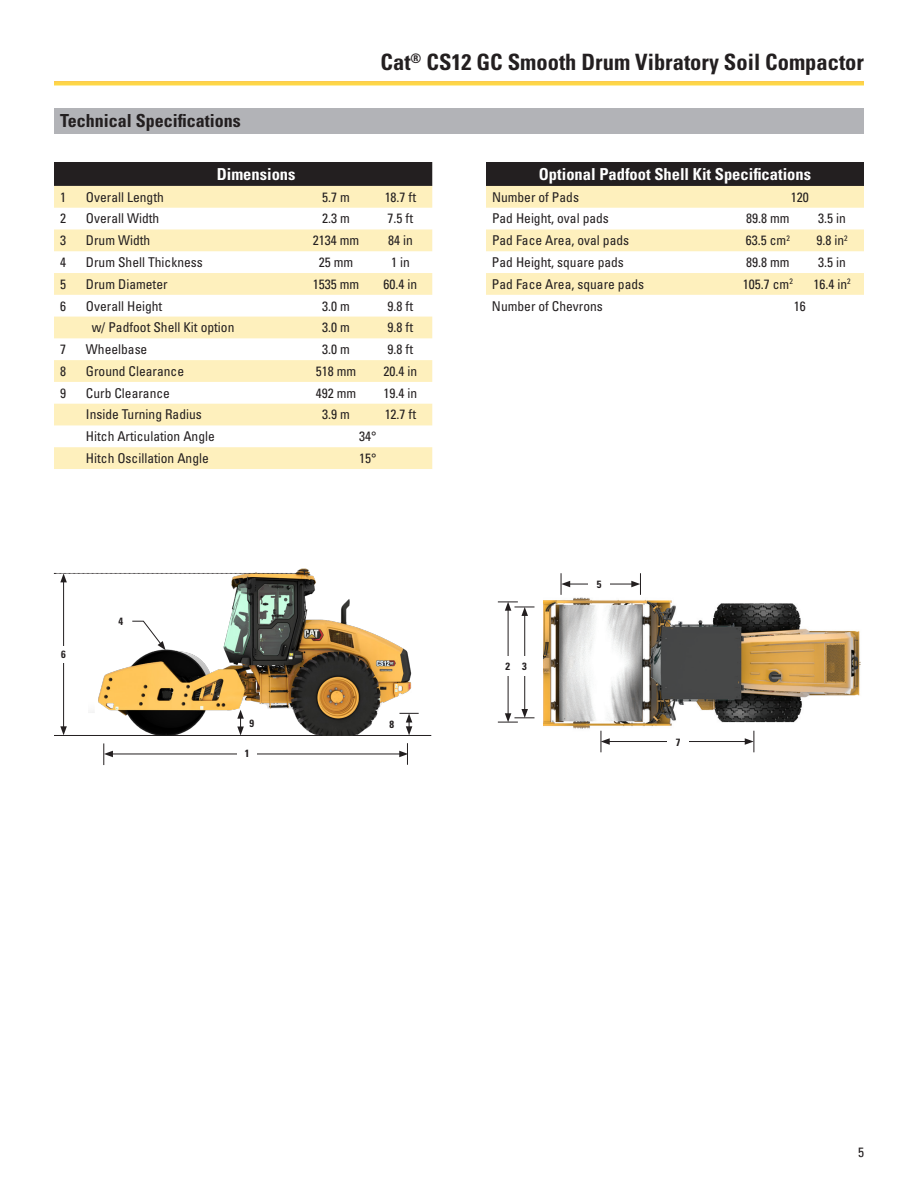
<style>
.page{position:relative;width:918px;height:1188px;background:#fff}
.page>*{position:absolute;margin:0;border:0;box-sizing:border-box;transform-origin:0 0}
.t1{font:700 condensed 22.5px "Univers LT Std";color:#231f20}
.t2{font:700 condensed 18px "Univers LT Std";color:#231f20}
.t3{font:700 condensed 16.5px "Univers LT Std";color:#fff}
.t4{font:condensed 13.5px "Univers LT Std";color:#231f20}
.SpecsNumeric{font:700 condensed 10.5px "Univers LT Std";color:#231f20}
</style>
<div class="page">
<div style="left:54px;top:108px;width:810px;height:25px;background:#b2b3b7"></div>
<div style="left:54px;top:162px;width:378px;height:24px;background:#231f20"></div>
<svg style="left:54px;top:186px;width:378px;height:283px;fill:#fef0bd"></svg>
<div style="left:486px;top:162px;width:378px;height:24px;background:#231f20"></div>
<svg style="left:486px;top:186px;width:378px;height:109px"></svg>
<img style="left:543px;top:597px;width:318px;height:134px">
<hr style="left:524px;top:614px;width:1px;height:97px;background:#231f20">
<hr style="left:508px;top:608px;width:1px;height:108px;background:#231f20">
<svg style="left:498px;top:602px;width:37px;height:14px"></svg>
<svg style="left:498px;top:709px;width:37px;height:14px"></svg>
<div style="left:501px;top:656px;width:13px;height:20px;background:#fff"></div>
<div style="left:518px;top:656px;width:13px;height:20px;background:#fff"></div>
<hr style="left:607px;top:741px;width:140px;height:1px;background:#231f20">
<svg style="left:745px;top:731px;width:10px;height:21px"></svg>
<svg style="left:601px;top:731px;width:9px;height:21px"></svg>
<div style="left:668px;top:731px;width:21px;height:22px;background:#fff"></div>
<hr style="left:568px;top:584px;width:66px;height:1px;background:#231f20">
<svg style="left:631px;top:573px;width:10px;height:22px"></svg>
<svg style="left:561px;top:573px;width:9px;height:22px"></svg>
<div style="left:589px;top:574px;width:21px;height:21px;background:#fff"></div>
<hr style="left:54px;top:735px;width:377px;height:1px;background:#231f20">
<img style="left:90px;top:568px;width:342px;height:168px">
<hr style="left:63px;top:580px;width:1px;height:149px;background:#231f20">
<svg style="left:60px;top:726px;width:7px;height:9px"></svg>
<svg style="left:54px;top:573px;width:254px;height:9px"></svg>
<div style="left:54px;top:646px;width:19px;height:17px;background:#fff"></div>
<svg style="left:132px;top:621px;width:34px;height:29px"></svg>
<div style="left:111px;top:613px;width:19px;height:16px;background:#fff"></div>
<svg style="left:237px;top:710px;width:7px;height:25px"></svg>
<div style="left:244px;top:716px;width:16px;height:15px;background:#fff"></div>
<div style="left:381px;top:716px;width:21px;height:17px;background:#fff"></div>
<svg style="left:399px;top:713px;width:20px;height:22px"></svg>
<hr style="left:111px;top:754px;width:291px;height:1px;background:#231f20">
<svg style="left:104px;top:743px;width:9px;height:22px"></svg>
<svg style="left:399px;top:743px;width:9px;height:22px"></svg>
<div style="left:237px;top:745px;width:20px;height:17px;background:#fff"></div>
<h1 class="t1" style="left:381px;top:48px;width:485px">Cat<sup>®</sup> CS12 GC Smooth Drum Vibratory Soil Compactor</h1>
<p class="t2" style="left:60px;top:110px;width:182px">Technical Specifications</p>
<p class="t3" style="left:217px;top:164px;width:80px">Dimensions</p>
<p class="t4" style="left:60px;top:188px;width:7px">1</p>
<p class="t4" style="left:86px;top:188px;width:79px">Overall Length</p>
<p class="t4" style="left:322px;top:188px;width:29px">5.7 m</p>
<p class="t4" style="left:385px;top:188px;width:33px">18.7 ft</p>
<p class="t4" style="left:60px;top:210px;width:7px">2</p>
<p class="t4" style="left:86px;top:210px;width:75px">Overall Width</p>
<p class="t4" style="left:322px;top:210px;width:29px">2.3 m</p>
<p class="t4" style="left:388px;top:210px;width:27px">7.5 ft</p>
<p class="t4" style="left:60px;top:232px;width:7px">3</p>
<p class="t4" style="left:86px;top:232px;width:66px">Drum Width</p>
<p class="t4" style="left:313px;top:232px;width:48px">2134 mm</p>
<p class="t4" style="left:388px;top:232px;width:26px">84 in</p>
<p class="t4" style="left:60px;top:254px;width:7px">4</p>
<p class="t4" style="left:86px;top:254px;width:118px">Drum Shell Thickness</p>
<p class="t4" style="left:319px;top:254px;width:36px">25 mm</p>
<p class="t4" style="left:391px;top:254px;width:20px">1 in</p>
<p class="t4" style="left:60px;top:275px;width:7px">5</p>
<p class="t4" style="left:86px;top:275px;width:83px">Drum Diameter</p>
<p class="t4" style="left:313px;top:275px;width:48px">1535 mm</p>
<p class="t4" style="left:384px;top:275px;width:35px">60.4 in</p>
<p class="t4" style="left:60px;top:297px;width:7px">6</p>
<p class="t4" style="left:86px;top:297px;width:78px">Overall Height</p>
<p class="t4" style="left:322px;top:297px;width:29px">3.0 m</p>
<p class="t4" style="left:388px;top:297px;width:27px">9.8 ft</p>
<p class="t4" style="left:92px;top:319px;width:144px">w/ Padfoot Shell Kit option</p>
<p class="t4" style="left:322px;top:319px;width:29px">3.0 m</p>
<p class="t4" style="left:388px;top:319px;width:27px">9.8 ft</p>
<p class="t4" style="left:60px;top:341px;width:7px">7</p>
<p class="t4" style="left:86px;top:341px;width:63px">Wheelbase</p>
<p class="t4" style="left:322px;top:341px;width:29px">3.0 m</p>
<p class="t4" style="left:388px;top:341px;width:27px">9.8 ft</p>
<p class="t4" style="left:60px;top:363px;width:7px">8</p>
<p class="t4" style="left:86px;top:363px;width:100px">Ground Clearance</p>
<p class="t4" style="left:316px;top:363px;width:42px">518 mm</p>
<p class="t4" style="left:384px;top:363px;width:35px">20.4 in</p>
<p class="t4" style="left:60px;top:384px;width:7px">9</p>
<p class="t4" style="left:86px;top:384px;width:85px">Curb Clearance</p>
<p class="t4" style="left:316px;top:384px;width:42px">492 mm</p>
<p class="t4" style="left:384px;top:384px;width:35px">19.4 in</p>
<p class="t4" style="left:86px;top:406px;width:117px">Inside Turning Radius</p>
<p class="t4" style="left:322px;top:406px;width:29px">3.9 m</p>
<p class="t4" style="left:385px;top:406px;width:33px">12.7 ft</p>
<p class="t4" style="left:86px;top:428px;width:130px">Hitch Articulation Angle</p>
<p class="t4" style="left:359px;top:428px;width:19px">34°</p>
<p class="t4" style="left:86px;top:450px;width:124px">Hitch Oscillation Angle</p>
<p class="t4" style="left:359px;top:450px;width:19px">15°</p>
<p class="SpecsNumeric" style="left:61px;top:648px;width:6px">6</p>
<p class="SpecsNumeric" style="left:118px;top:615px;width:6px">4</p>
<p class="SpecsNumeric" style="left:249px;top:717px;width:6px">9</p>
<p class="SpecsNumeric" style="left:390px;top:718px;width:6px">8</p>
<p class="SpecsNumeric" style="left:245px;top:747px;width:6px">1</p>
<p class="t3" style="left:539px;top:164px;width:274px">Optional Padfoot Shell Kit Specifications</p>
<p class="t4" style="left:492px;top:188px;width:88px">Number of Pads</p>
<p class="t4" style="left:791px;top:188px;width:19px">120</p>
<p class="t4" style="left:492px;top:210px;width:118px">Pad Height, oval pads</p>
<p class="t4" style="left:746px;top:210px;width:45px">89.8 mm</p>
<p class="t4" style="left:818px;top:210px;width:29px">3.5 in</p>
<p class="t4" style="left:492px;top:232px;width:139px">Pad Face Area, oval pads</p>
<p class="t4" style="left:746px;top:232px;width:45px">63.5 cm<sup>2</sup></p>
<p class="t4" style="left:817px;top:232px;width:33px">9.8 in<sup>2</sup></p>
<p class="t4" style="left:492px;top:254px;width:133px">Pad Height, square pads</p>
<p class="t4" style="left:746px;top:254px;width:45px">89.8 mm</p>
<p class="t4" style="left:818px;top:254px;width:29px">3.5 in</p>
<p class="t4" style="left:492px;top:275px;width:154px">Pad Face Area, square pads</p>
<p class="t4" style="left:743px;top:275px;width:51px">105.7 cm<sup>2</sup></p>
<p class="t4" style="left:814px;top:275px;width:39px">16.4 in<sup>2</sup></p>
<p class="t4" style="left:492px;top:297px;width:112px">Number of Chevrons</p>
<p class="t4" style="left:794px;top:297px;width:13px">16</p>
<p class="SpecsNumeric" style="left:505px;top:659px;width:6px">2</p>
<p class="SpecsNumeric" style="left:522px;top:659px;width:6px">3</p>
<p class="SpecsNumeric" style="left:597px;top:578px;width:6px">5</p>
<p class="SpecsNumeric" style="left:676px;top:736px;width:6px">7</p>
<p class="t4" style="left:858px;top:1144px;width:7px">5</p>
</div>
